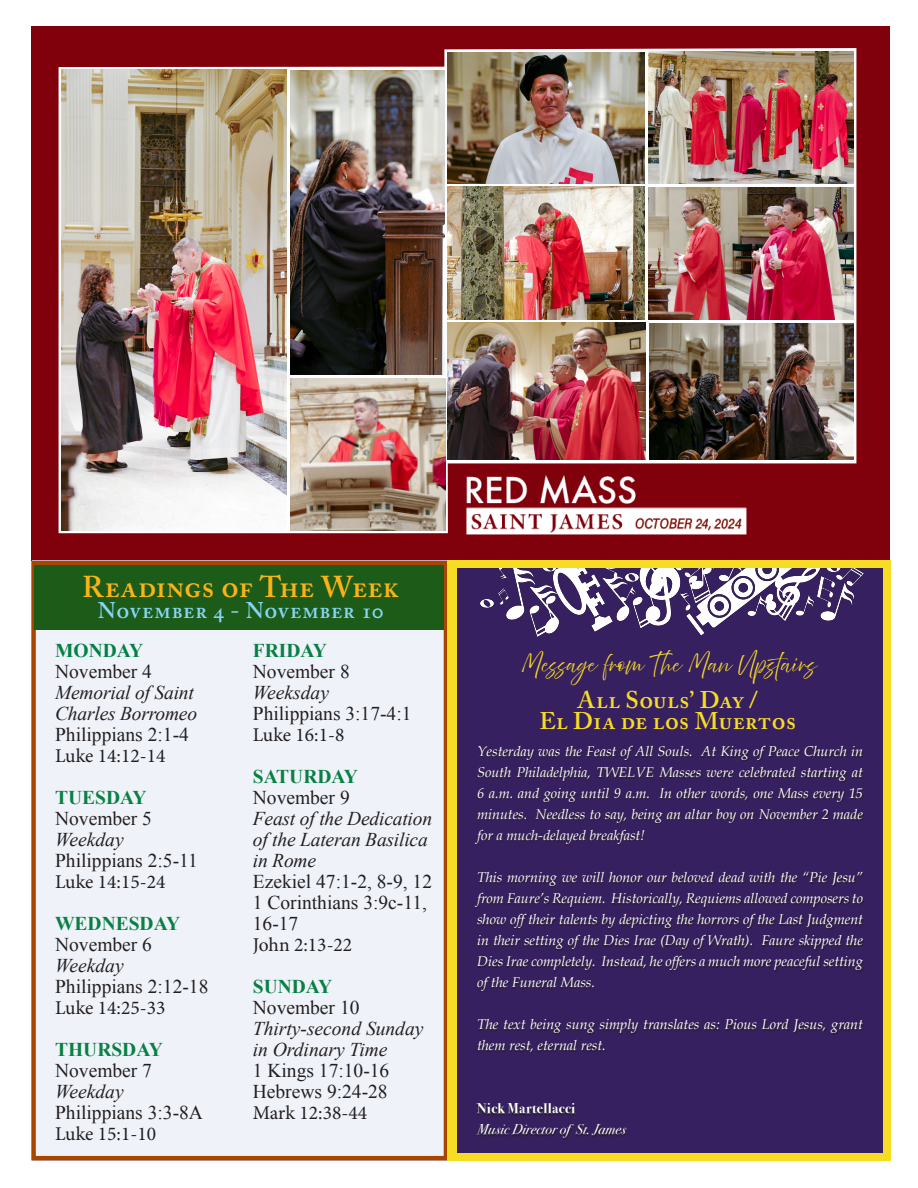
<style>
.page{position:relative;width:918px;height:1188px;background:#fff}
.page>*{position:absolute;margin:0;border:0;box-sizing:border-box;transform-origin:0 0}
.t1{font:600 30px "Adobe Caslon Pro";letter-spacing:.01em;color:#fbb316}
.t2{font:600 24px "Adobe Caslon Pro";letter-spacing:.015em;color:#f6dc24}
.t3{font:600 22.5px "Adobe Caslon Pro";letter-spacing:.035em;color:#87d5f1}
.t4{font:19.5px/21px "Times New Roman";color:#231f20}
.t5{font:italic 19.5px/21px "Times New Roman";letter-spacing:-.01em;color:#231f20}
.t6{font:19.5px "Minion Pro";color:#231f20}
.t7{font:700 19.5px "Times New Roman";color:#088044}
.t8{font:700 19.5px "Times New Roman";color:#018145}
.t9{font:18px "Abovethe Beyond Script";color:#f6dc24}
.t10{font:italic 14.25px/21px "Book Antiqua";color:#fff;text-align:justify}
.t11{font:italic 14.25px "Bodoni Svty Two ITCTT";letter-spacing:.01em;color:#fff}
.t12{font:700 14.25px "Bodoni Svty Two ITCTT";letter-spacing:.025em;color:#fff}
</style>
<div class="page">
<div style="left:31px;top:26px;width:859px;height:535px;background:#80010c"></div>
<img style="left:466px;top:533px;width:281px;height:2px">
<svg style="left:59px;top:48px;width:797px;height:485px"></svg>
<img style="left:649px;top:51px;width:204px;height:133px">
<img style="left:648px;top:188px;width:206px;height:132px">
<img style="left:649px;top:323px;width:204px;height:136px">
<img style="left:291px;top:70px;width:154px;height:305px">
<img style="left:291px;top:378px;width:154px;height:153px">
<img style="left:448px;top:52px;width:197px;height:131px">
<img style="left:448px;top:187px;width:197px;height:132px">
<img style="left:448px;top:323px;width:197px;height:137px">
<img style="left:62px;top:70px;width:224px;height:461px">
<div style="left:31px;top:561px;width:417px;height:599px;background:#eff2f9;border:4px solid #a84600"></div>
<div style="left:35px;top:565px;width:409px;height:65px;background:#1c5b18"></div>
<div style="left:448px;top:561px;width:443px;height:600px;background:#f6dc24"></div>
<div style="left:457px;top:568px;width:425px;height:584px;background:#372060"></div>
<svg style="left:475px;top:747px;width:389px;height:393px"></svg>
<img style="left:480px;top:569px;width:384px;height:68px">
<p class="t1" style="left:82px;top:569px;width:318px">Readings of The Week</p>
<p class="t3" style="left:98px;top:597px;width:287px">November 4 - November 10</p>
<p class="t8" style="left:55px;top:637px;width:90px">MONDAY</p>
<p class="t4" style="left:55px;top:661px;width:98px">November 4</p>
<p class="t5" style="left:55px;top:682px;width:144px">Memorial of Saint<br>Charles Borromeo</p>
<p class="t4" style="left:55px;top:724px;width:135px">Philippians 2:1-4</p>
<p class="t6" style="left:55px;top:743px;width:112px">Luke 14:12-14</p>
<p class="t7" style="left:55px;top:784px;width:93px">TUESDAY</p>
<p class="t4" style="left:55px;top:808px;width:98px">November 5</p>
<p class="t5" style="left:55px;top:829px;width:70px">Weekday</p>
<p class="t4" style="left:55px;top:850px;width:144px">Philippians 2:5-11</p>
<p class="t6" style="left:55px;top:869px;width:112px">Luke 14:15-24</p>
<p class="t7" style="left:55px;top:910px;width:126px">WEDNESDAY</p>
<p class="t4" style="left:55px;top:934px;width:98px">November 6</p>
<p class="t5" style="left:55px;top:955px;width:70px">Weekday</p>
<p class="t4" style="left:55px;top:976px;width:155px">Philippians 2:12-18</p>
<p class="t6" style="left:55px;top:995px;width:112px">Luke 14:25-33</p>
<p class="t7" style="left:55px;top:1036px;width:109px">THURSDAY</p>
<p class="t4" style="left:55px;top:1060px;width:98px">November 7</p>
<p class="t5" style="left:55px;top:1081px;width:70px">Weekday</p>
<p class="t4" style="left:55px;top:1102px;width:149px">Philippians 3:3-8A</p>
<p class="t6" style="left:55px;top:1121px;width:102px">Luke 15:1-10</p>
<p class="t7" style="left:253px;top:637px;width:76px">FRIDAY</p>
<p class="t4" style="left:253px;top:661px;width:98px">November 8</p>
<p class="t5" style="left:253px;top:682px;width:78px">Weeksday</p>
<p class="t4" style="left:253px;top:703px;width:160px">Philippians 3:17-4:1</p>
<p class="t6" style="left:253px;top:722px;width:93px">Luke 16:1-8</p>
<p class="t7" style="left:253px;top:763px;width:107px">SATURDAY</p>
<p class="t4" style="left:253px;top:787px;width:98px">November 9</p>
<p class="t5" style="left:253px;top:808px;width:181px">Feast of the Dedication of the Lateran Basilica in Rome</p>
<p class="t4" style="left:253px;top:871px;width:181px">Ezekiel 47:1-2, 8-9, 12</p>
<p class="t4" style="left:253px;top:892px;width:176px">1 Corinthians 3:9c-11,<br>16-17</p>
<p class="t6" style="left:253px;top:932px;width:101px">John 2:13-22</p>
<p class="t7" style="left:253px;top:973px;width:81px">SUNDAY</p>
<p class="t4" style="left:253px;top:997px;width:108px">November 10</p>
<p class="t5" style="left:253px;top:1018px;width:172px">Thirty-second Sunday</p>
<p class="t5" style="left:253px;top:1039px;width:136px">in Ordinary Time</p>
<p class="t4" style="left:253px;top:1060px;width:138px">1 Kings 17:10-16</p>
<p class="t4" style="left:253px;top:1081px;width:136px">Hebrews 9:24-28</p>
<p class="t6" style="left:253px;top:1100px;width:116px">Mark 12:38-44</p>
<p class="t9" style="left:522px;top:653px;width:296px">Message from The Man Upstairs</p>
<p class="t2" style="left:578px;top:685px;width:182px">All Souls’ Day /</p>
<p class="t2" style="left:539px;top:706px;width:258px">El Dia de los Muertos</p>
<p class="t10" style="left:477px;top:741px;width:387px">Yesterday was the Feast of All Souls. At King of Peace Church in South Philadelphia, TWELVE Masses were celebrated starting at 6 a.m. and going until 9 a.m. In other words, one Mass every 15 minutes. Needless to say, being an altar boy on November 2 made for a much-delayed breakfast!</p>
<p class="t10" style="left:477px;top:867px;width:387px">This morning we will honor our beloved dead with the “Pie Jesu” from Faure’s Requiem. Historically, Requiems allowed composers to show off their talents by depicting the horrors of the Last Judgment in their setting of the Dies Irae (Day of Wrath). Faure skipped the Dies Irae completely. Instead, he offers a much more peaceful setting of the Funeral Mass.</p>
<p class="t10" style="left:477px;top:1014px;width:387px">The text being sung simply translates as: Pious Lord Jesus, grant them rest, eternal rest.</p>
<p class="t12" style="left:477px;top:1097px;width:100px">Nick Martellacci</p>
<p class="t11" style="left:477px;top:1117px;width:150px">Music Director of St. James</p>
</div>
